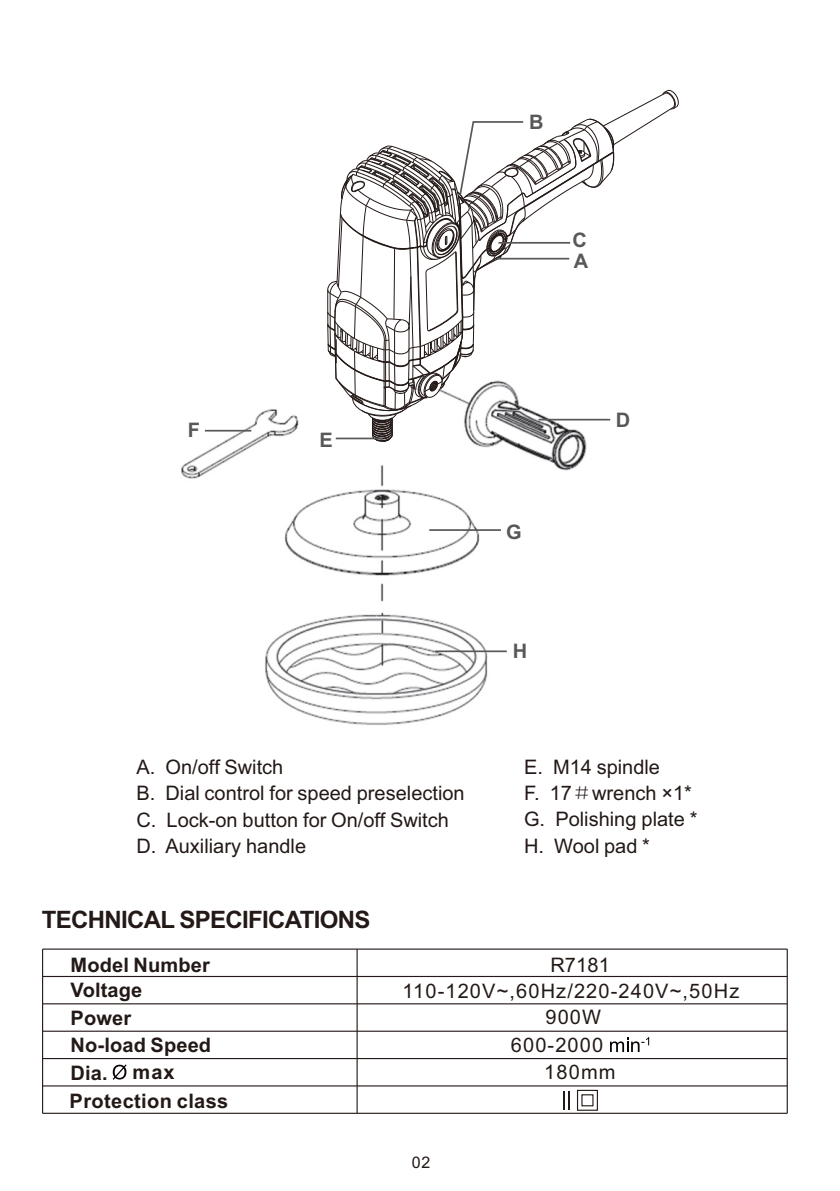
<style>
.page{position:relative;width:840px;height:1191px;background:#fff}
.page>*{position:absolute;margin:0;border:0;box-sizing:border-box;transform-origin:0 0}
.t1{font:700 24px "Arial";letter-spacing:-.03em;color:#231916}
.t2{font:20px/26.4px "Arial";color:#231916}
.t3{font:700 20px/27.6px "Arial";letter-spacing:.005em;color:#231916}
.t4{font:20px/27.4px "Arial";letter-spacing:.055em;color:#231916;text-align:right}
.t5{font:700 20px "Arial";color:#595857}
.t6{font:16px "Arial";color:#231916}
.s1{font-family:"Sim Sun"}
</style>
<div class="page">
<img style="left:181px;top:409px;width:326px;height:316px">
<hr style="left:205px;top:430px;width:46px;height:1px;background:#595857">
<svg style="left:327px;top:89px;width:351px;height:533px"></svg>
<hr style="left:429px;top:529px;width:71px;height:2px;background:#595857">
<hr style="left:435px;top:650px;width:71px;height:2px;background:#595857">
<svg style="left:112px;top:1064px;width:15px;height:15px"></svg>
<svg style="left:610px;top:1037px;width:38px;height:15px"></svg>
<hr style="left:43px;top:1003px;width:743px;height:1px;background:#231916">
<hr style="left:43px;top:1030px;width:743px;height:1px;background:#231916">
<hr style="left:43px;top:1058px;width:743px;height:1px;background:#231916">
<hr style="left:43px;top:1085px;width:743px;height:1px;background:#231916">
<hr style="left:43px;top:1112px;width:743px;height:1px;background:#231916">
<hr style="left:43px;top:976px;width:743px;height:1px;background:#231916">
<hr style="left:356px;top:949px;width:1px;height:164px;background:#231916">
<hr style="left:786px;top:949px;width:1px;height:164px;background:#231916">
<hr style="left:42px;top:949px;width:1px;height:164px;background:#231916">
<hr style="left:43px;top:948px;width:743px;height:1px;background:#231916">
<svg style="left:563px;top:1091px;width:6px;height:18px"></svg>
<div style="left:576px;top:1089px;width:21px;height:21px;border:1px solid #231916"></div>
<div style="left:581px;top:1094px;width:12px;height:12px;border:1px solid #231916"></div>
<p class="t5" style="left:187px;top:423px;width:14px">F</p>
<p class="t5" style="left:319px;top:432px;width:15px">E</p>
<p class="t5" style="left:529px;top:114px;width:16px">B</p>
<p class="t5" style="left:572px;top:232px;width:16px">C</p>
<p class="t5" style="left:573px;top:253px;width:16px">A</p>
<p class="t5" style="left:506px;top:524px;width:17px">G</p>
<p class="t5" style="left:512px;top:643px;width:16px">H</p>
<p class="t5" style="left:615px;top:412px;width:16px">D</p>
<p class="t2" style="left:136px;top:755px;width:330px">A. On/off Switch<br>B. Dial control for speed preselection<br>C. Lock-on button for On/off Switch<br>D. Auxiliary handle</p>
<p class="t2" style="left:523px;top:755px;width:175px">E. M14 spindle<br>F. 17<span class="s1">＃</span>wrench ×1*<br>G. Polishing plate *<br>H. Wool pad *</p>
<p class="t1" style="left:42px;top:910px;width:330px">TECHNICAL SPECIFICATIONS</p>
<p class="t3" style="left:71px;top:954px;width:141px;line-height:25.2px">Model Number<br>Voltage</p>
<p class="t3" style="left:71px;top:1005px;width:142px">Power<br>No-load Speed<br>Dia.</p>
<p class="t2" style="left:550px;top:953px;width:61px">R7181</p>
<p class="t4" style="left:402px;top:979px;width:338px">110-120V~,60Hz/220-240V~,50Hz</p>
<p class="t4" style="left:510px;top:1005px;width:94px">900W<br>600-2000</p>
<p class="t3" style="left:132px;top:1060px;width:44px">max</p>
<p class="t2" style="left:544px;top:1060px;width:73px">180mm</p>
<p class="t3" style="left:70px;top:1089px;width:160px">Protection class</p>
<p class="t6" style="left:411px;top:1156px;width:20px">02</p>
</div>
